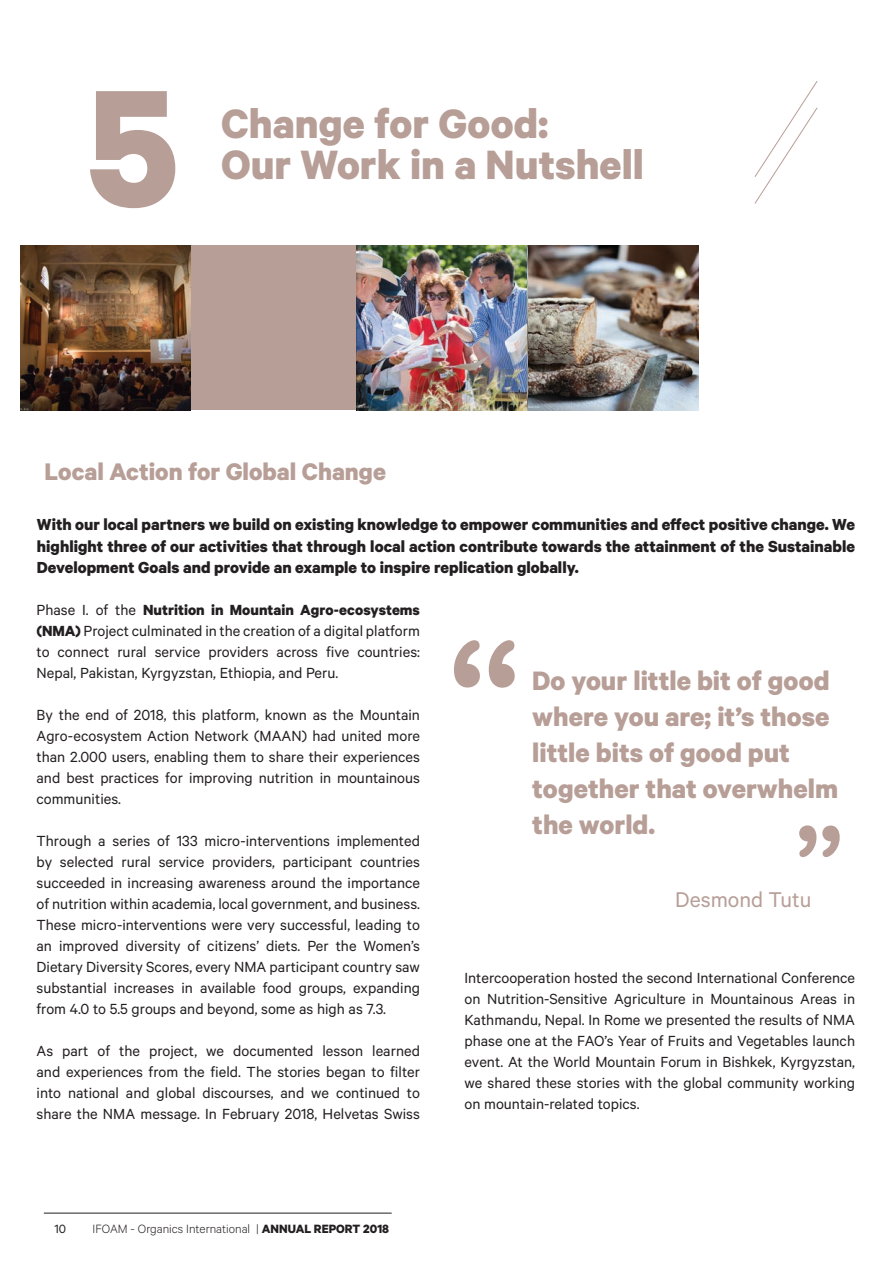
<style>
.page{position:relative;width:893px;height:1263px;background:#fff}
.page>*{position:absolute;margin:0;border:0;box-sizing:border-box;transform-origin:0 0}
.t1{font:700 187.5px "Calibre";color:#b79e97}
.t2{font:162px "Arial Rounded MT Bold";color:#b79e97}
.t3{font:108px "Arial Rounded MT Bold";color:#b79e97}
.t4{font:700 46.05px/41px "Calibre";color:#b79e97}
.t5{font:700 30px/36px "Calibre";color:#b79e97}
.t6{font:700 27px "Calibre";color:#b79e97}
.t7{font:24px "Calibre";color:#b79e97}
.t8{font:700 18px/21.6px "Calibre";color:#231f20;text-align:justify}
.t9{font:16.5px/21px "Calibre";color:#231f20;text-align:justify}
.t10{font:300 13.5px "Calibre";color:#231f20}
.t11{font:13.5px "Calibre";color:#231f20}
.s1{font-weight:700}
</style>
<div class="page">
<hr style="left:44px;top:1213px;width:348px;height:1px;background:#231f20">
<div style="left:21px;top:245px;width:677px;height:165px;background:#b79e97"></div>
<img style="left:21px;top:245px;width:169px;height:165px">
<img style="left:357px;top:245px;width:171px;height:165px">
<svg style="left:754px;top:81px;width:64px;height:123px"></svg>
<img style="left:528px;top:245px;width:170px;height:165px">
<h1 class="t1" style="left:86px;top:33px;width:95px">5</h1>
<h3 class="t4" style="left:221px;top:101px;width:424px">Change for Good:<br>Our Work in a Nutshell</h3>
<h3 class="t6" style="left:45px;top:455px;width:343px">Local Action for Global Change</h3>
<p class="t8" style="left:37px;top:513px;width:820px">With our local partners we build on existing knowledge to empower communities and effect positive change. We highlight three of our activities that through local action contribute towards the attainment of the Sustainable Development Goals and provide an example to inspire replication globally.</p>
<p class="t9" style="left:37px;top:598px;width:385px">Phase I. of the <span class="s1">Nutrition in Mountain Agro-ecosystems (NMA)</span> Project culminated in the creation of a digital platform to connect rural service providers across five countries:<br>Nepal, Pakistan, Kyrgyzstan, Ethiopia, and Peru.</p>
<p class="t9" style="left:37px;top:703px;width:385px">By the end of 2018, this platform, known as the Mountain Agro-ecosystem Action Network (MAAN) had united more than 2.000 users, enabling them to share their experiences and best practices for improving nutrition in mountainous communities.</p>
<p class="t9" style="left:37px;top:829px;width:385px">Through a series of 133 micro-interventions implemented by selected rural service providers, participant countries succeeded in increasing awareness around the importance of nutrition within academia, local government, and business.<br>These micro-interventions were very successful, leading to an improved diversity of citizens’ diets. Per the Women’s Dietary Diversity Scores, every NMA participant country saw substantial increases in available food groups, expanding from 4.0 to 5.5 groups and beyond, some as high as 7.3.</p>
<p class="t9" style="left:37px;top:1039px;width:385px">As part of the project, we documented lesson learned and experiences from the field. The stories began to filter into national and global discourses, and we continued to share the NMA message. In February 2018, Helvetas Swiss</p>
<h2 class="t2" style="left:447px;top:605px;width:76px">“</h2>
<h3 class="t5" style="left:532px;top:662px;width:307px">Do your little bit of good where you are; it’s those little bits of good put together that overwhelm the world.</h3>
<h3 class="t3" style="left:844px;top:881px;width:51px;rotate:-180deg">“</h3>
<h3 class="t7" style="left:675px;top:885px;width:138px">Desmond Tutu</h3>
<p class="t9" style="left:464px;top:967px;width:392px">Intercooperation hosted the second International Conference on Nutrition-Sensitive Agriculture in Mountainous Areas in Kathmandu, Nepal. In Rome we presented the results of NMA phase one at the FAO’s Year of Fruits and Vegetables launch event. At the World Mountain Forum in Bishkek, Kyrgyzstan, we shared these stories with the global community working on mountain-related topics.</p>
<p class="t11" style="left:55px;top:1221px;width:13px">10</p>
<p class="t10" style="left:93px;top:1221px;width:298px">IFOAM - Organics International | <span class="s1">ANNUAL REPORT 2018</span></p>
</div>
